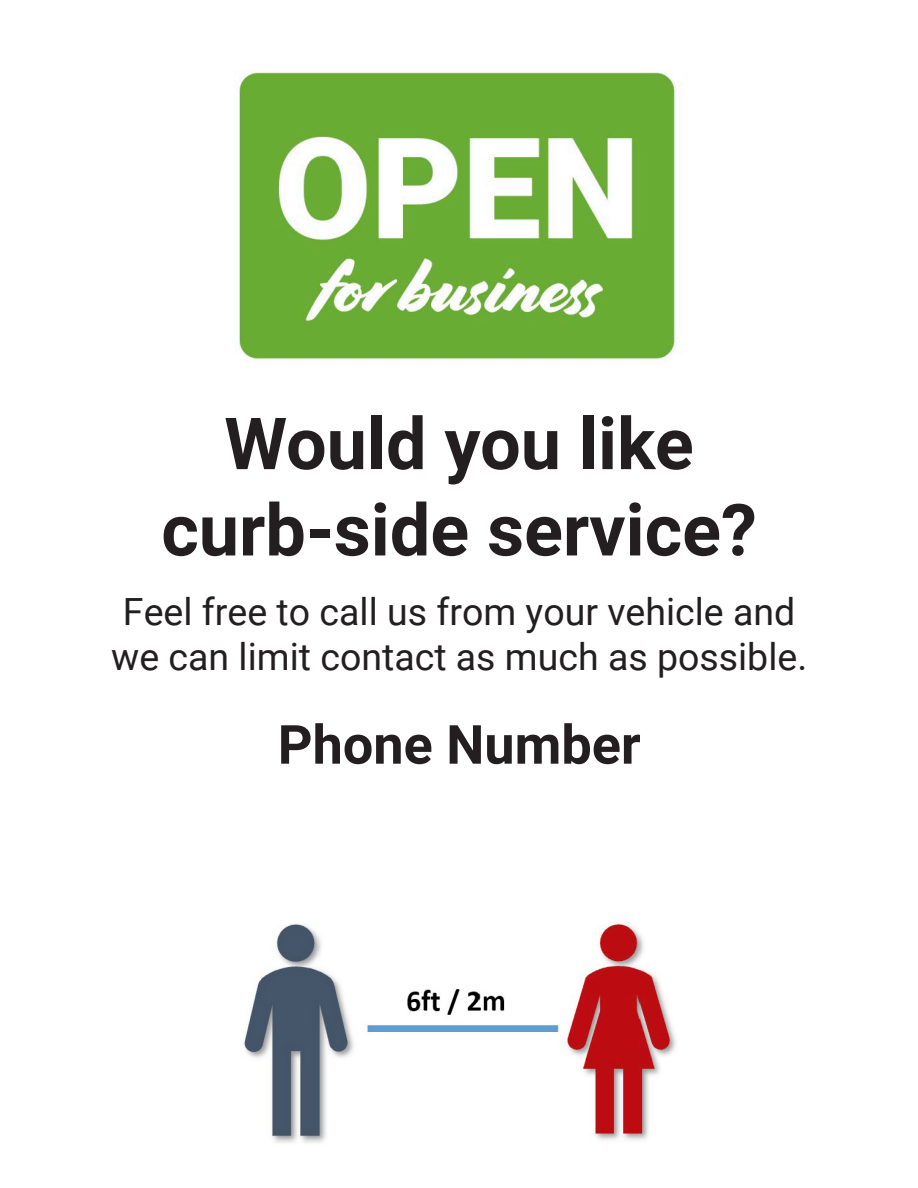
<style>
.page{position:relative;width:918px;height:1188px;background:#fff}
.page>*{position:absolute;margin:0;border:0;box-sizing:border-box;transform-origin:0 0}
.t1{font:700 72px/86.4px "Roboto";color:#231f20;text-align:center}
.t2{font:700 54px "Roboto";color:#231f20}
.t3{font:37.5px/45px "Roboto";color:#231f20;text-align:center}
</style>
<div class="page">
<img style="left:244px;top:923px;width:432px;height:220px">
<img style="left:234px;top:71px;width:447px;height:291px">
<h1 class="t1" style="left:161px;top:398px;width:597px">Would you like curb-side service?</h1>
<p class="t3" style="left:111px;top:588px;width:697px">Feel free to call us from your vehicle and we can limit contact as much as possible.</p>
<h2 class="t2" style="left:278px;top:707px;width:364px">Phone Number</h2>
</div>
